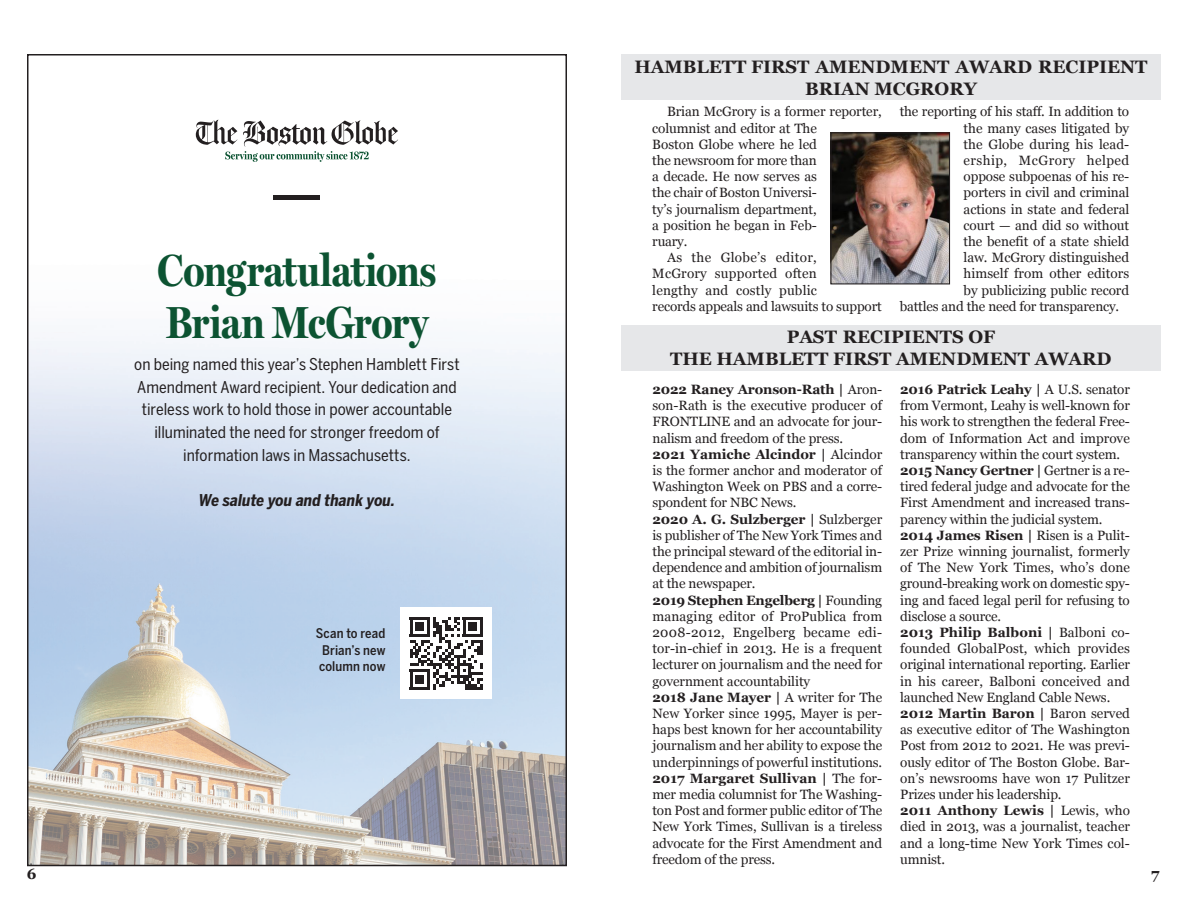
<style>
.page{position:relative;width:1188px;height:918px;background:#fff}
.page>*{position:absolute;margin:0;border:0;box-sizing:border-box;transform-origin:0 0}
.t1{font:700 45.3px/51.8px "Miller Headline";letter-spacing:-.005em;color:#0c5332}
.t2{font:700 18px "Georgia";color:#231f20}
.t3{font:16.2px/22.6px "Benton Sans Condensed";color:#231f20;text-align:center}
.t4{font:italic 700 16.2px "Benton Sans Condensed";color:#231f20}
.t5{font:700 15px "Georgia";color:#231f20}
.t6{font:13.5px/16.2px "Georgia";letter-spacing:-.005em;color:#231f20;text-align:justify}
.t7{font:13.5px/16.2px "Georgia";letter-spacing:.015em;color:#231f20}
.t8{font:13.5px "Georgia";letter-spacing:.035em;color:#231f20}
.t9{font:500 13.2px/16.2px "Benton Sans Condensed";letter-spacing:.01em;color:#231f20;text-align:justify}
.s1{font-weight:700}
</style>
<div class="page">
<img style="left:30px;top:119px;width:534px;height:744px">
<svg style="left:196px;top:120px;width:202px;height:42px"></svg>
<hr style="left:274px;top:196px;width:46px;height:4px;background:#231f20">
<div style="left:400px;top:608px;width:92px;height:91px;background:#fff"></div>
<svg style="left:410px;top:617px;width:73px;height:73px"></svg>
<hr style="left:410px;top:687px;width:20px;height:3px;background:#231f20">
<div style="left:416px;top:675px;width:8px;height:9px;background:#231f20"></div>
<div style="left:621px;top:325px;width:540px;height:46px;background:#e6e7e9"></div>
<div style="left:621px;top:54px;width:540px;height:46px;background:#e6e7e9"></div>
<img style="left:832px;top:134px;width:116px;height:148px">
<div style="left:830px;top:132px;width:120px;height:152px;border:1px solid #231f20"></div>
<p class="t2" style="left:634px;top:53px;width:515px">HAMBLETT FIRST AMENDMENT AWARD RECIPIENT</p>
<p class="t2" style="left:805px;top:75px;width:173px">BRIAN MCGRORY</p>
<p class="t6" style="left:652px;top:103px;width:231px;text-align:left;text-indent:15px">Brian McGrory is a former reporter, columnist and editor at The<br>Boston Globe where he led<br>the newsroom for more than<br>a decade. He now serves as<br>the chair of Boston Universi-<br>ty’s journalism department,<br>a position he began in Feb-<br>ruary.</p>
<p class="t7" style="left:652px;top:249px;width:231px;text-indent:15px">As the Globe’s editor,<br>McGrory supported often<br>lengthy and costly public<br>records appeals and lawsuits to support</p>
<p class="t6" style="left:900px;top:103px;width:231px">the reporting of his staff. In addition to</p>
<p class="t6" style="left:964px;top:119px;width:167px">the many cases litigated by</p>
<p class="t6" style="left:964px;top:135px;width:167px">the Globe during his lead-</p>
<p class="t8" style="left:964px;top:150px;width:167px">ership, McGrory helped</p>
<p class="t6" style="left:964px;top:168px;width:167px">oppose subpoenas of his re-</p>
<p class="t6" style="left:964px;top:184px;width:167px">porters in civil and criminal</p>
<p class="t6" style="left:964px;top:200px;width:167px">actions in state and federal</p>
<p class="t6" style="left:964px;top:216px;width:167px">court — and did so without</p>
<p class="t6" style="left:964px;top:233px;width:167px">the benefit of a state shield</p>
<p class="t6" style="left:964px;top:249px;width:167px">law. McGrory distinguished</p>
<p class="t6" style="left:964px;top:265px;width:167px">himself from other editors</p>
<p class="t6" style="left:964px;top:281px;width:167px">by publicizing public record</p>
<p class="t6" style="left:900px;top:297px;width:221px">battles and the need for transparency.</p>
<p class="t1" style="left:158px;top:245px;width:280px">Congratulations<br>Brian McGrory</p>
<p class="t3" style="left:134px;top:353px;width:327px">on being named this year’s Stephen Hamblett First Amendment Award recipient. Your dedication and tireless work to hold those in power accountable illuminated the need for stronger freedom of information laws in Massachusetts.</p>
<p class="t4" style="left:199px;top:490px;width:198px">We salute you and thank you.</p>
<p class="t2" style="left:787px;top:324px;width:210px">PAST RECIPIENTS OF</p>
<p class="t2" style="left:670px;top:345px;width:443px">THE HAMBLETT FIRST AMENDMENT AWARD</p>
<p class="t6" style="left:652px;top:381px;width:231px"><span class="s1">2022 Raney Aronson-Rath |</span> Aron&shy;son-Rath is the executive producer of FRONTLINE and an advocate for jour&shy;nalism and freedom of the press.</p>
<p class="t6" style="left:652px;top:445px;width:231px"><span class="s1">2021 Yamiche Alcindor |</span> Alcindor is the former anchor and moderator of Washington Week on PBS and a corre&shy;spondent for NBC News.</p>
<p class="t6" style="left:653px;top:510px;width:231px"><span class="s1">2020 A. G. Sulzberger |</span> Sulzberger is publisher of The New York Times and the principal steward of the editorial in&shy;dependence and ambition of journalism at the newspaper.</p>
<p class="t6" style="left:653px;top:591px;width:231px"><span class="s1">2019 Stephen Engelberg |</span> Founding managing editor of ProPublica from 2008-2012, Engelberg became edi&shy;tor-in-chief in 2013. He is a frequent lecturer on journalism and the need for government accountability</p>
<p class="t6" style="left:653px;top:688px;width:231px"><span class="s1">2018 Jane Mayer |</span> A writer for The New Yorker since 1995, Mayer is per&shy;haps best known for her accountability journalism and her ability to expose the underpinnings of powerful institutions.</p>
<p class="t6" style="left:652px;top:769px;width:231px"><span class="s1">2017 Margaret Sullivan |</span> The for&shy;mer media columnist for The Washing&shy;ton Post and former public editor of The New York Times, Sullivan is a tireless advocate for the First Amendment and freedom of the press.</p>
<p class="t6" style="left:900px;top:381px;width:231px"><span class="s1">2016 Patrick Leahy |</span> A U.S. senator from Vermont, Leahy is well-known for his work to strengthen the federal Free&shy;dom of Information Act and improve transparency within the court system.</p>
<p class="t6" style="left:900px;top:462px;width:231px"><span class="s1">2015 Nancy Gertner |</span> Gertner is a re&shy;tired federal judge and advocate for the First Amendment and increased trans&shy;parency within the judicial system.</p>
<p class="t6" style="left:900px;top:526px;width:231px"><span class="s1">2014 James Risen |</span> Risen is a Pulit&shy;zer Prize winning journalist, formerly of The New York Times, who’s done ground-breaking work on domestic spy&shy;ing and faced legal peril for refusing to disclose a source.</p>
<p class="t6" style="left:900px;top:624px;width:231px"><span class="s1">2013 Philip Balboni |</span> Balboni co&shy;founded GlobalPost, which provides original international reporting. Earlier in his career, Balboni conceived and launched New England Cable News.</p>
<p class="t6" style="left:900px;top:705px;width:231px"><span class="s1">2012 Martin Baron |</span> Baron served as executive editor of The Washington Post from 2012 to 2021. He was previ&shy;ously editor of The Boston Globe. Bar&shy;on’s newsrooms have won 17 Pulitzer Prizes under his leadership.</p>
<p class="t6" style="left:900px;top:802px;width:231px"><span class="s1">2011 Anthony Lewis |</span> Lewis, who died in 2013, was a journalist, teacher and a long-time New York Times col&shy;umnist.</p>
<p class="t9" style="left:316px;top:626px;width:71px">Scan to read Brian’s new column now</p>
<p class="t5" style="left:27px;top:863px;width:11px">6</p>
<p class="t5" style="left:1151px;top:863px;width:10px">7</p>
</div>
